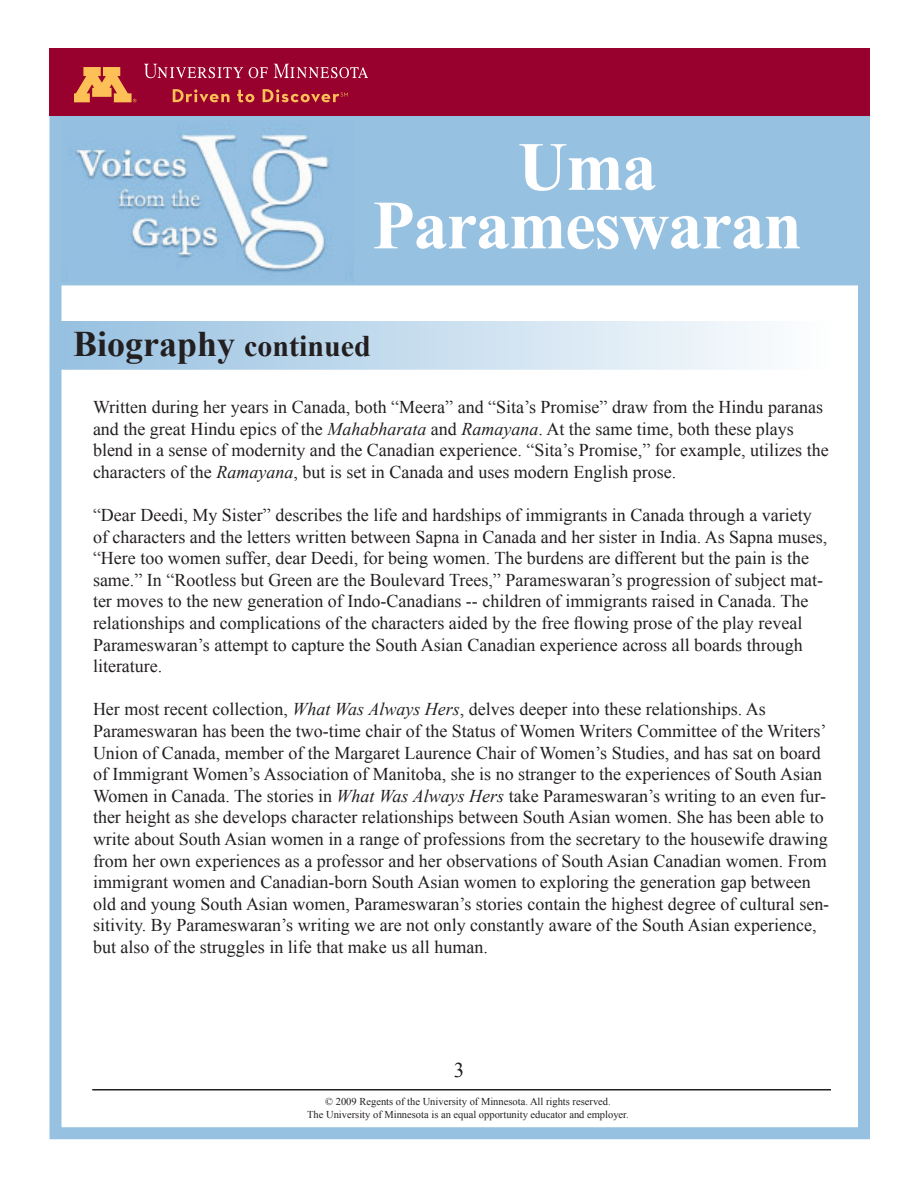
<style>
.page{position:relative;width:918px;height:1188px;background:#fff}
.page>*{position:absolute;margin:0;border:0;box-sizing:border-box;transform-origin:0 0}
.t1{font:700 69px/58.5px "Times New Roman";letter-spacing:-.02em;color:#fff;text-align:center}
.t2{font:700 36px "Times New Roman";color:#231f20}
.t3{font:21px "Times New Roman";color:#231f20}
.t4{font:18px/21.6px "Times New Roman";color:#231f20}
.t5{font:10.5px/13.5px "Times New Roman";color:#231f20;text-align:center}
.s1{font-size:30px}
.s2{font-style:italic}
</style>
<div class="page">
<div style="left:54px;top:320px;width:777px;height:51px;background:linear-gradient(to right,#96c0e1,#fefefe);border:2px solid #fff"></div>
<div style="left:56px;top:114px;width:810px;height:173px;background:#97c1e1;border:2px solid #fff"></div>
<img style="left:65px;top:128px;width:287px;height:153px">
<hr style="left:92px;top:1089px;width:739px;height:1px;background:#231f20">
<div style="left:50px;top:49px;width:820px;height:1090px;border:12px solid #97c1e1"></div>
<div style="left:50px;top:49px;width:820px;height:67px;background:#98012d"></div>
<svg style="left:74px;top:67px;width:62px;height:35px"></svg>
<svg style="left:274px;top:64px;width:94px;height:14px"></svg>
<svg style="left:249px;top:67px;width:19px;height:11px"></svg>
<svg style="left:144px;top:64px;width:99px;height:14px"></svg>
<svg style="left:173px;top:89px;width:57px;height:13px"></svg>
<svg style="left:237px;top:90px;width:17px;height:12px"></svg>
<svg style="left:263px;top:89px;width:85px;height:13px"></svg>
<h1 class="t1" style="left:373px;top:136px;width:431px">Uma<br>Parameswaran</h1>
<h2 class="t2" style="left:73px;top:319px;width:299px">Biography <span class="s1">continued</span></h2>
<p class="t4" style="left:93px;top:396px;width:737px">Written during her years in Canada, both “Meera” and “Sita’s Promise” draw from the Hindu paranas and the great Hindu epics of the <span class="s2">Mahabharata</span> and <span class="s2">Ramayana</span>. At the same time, both these plays blend in a sense of modernity and the Canadian experience. “Sita’s Promise,” for example, utilizes the characters of the <span class="s2">Ramayana</span>, but is set in Canada and uses modern English prose.</p>
<p class="t4" style="left:93px;top:504px;width:736px">“Dear Deedi, My Sister” describes the life and hardships of immigrants in Canada through a variety of characters and the letters written between Sapna in Canada and her sister in India. As Sapna muses, “Here too women suffer, dear Deedi, for being women. The burdens are different but the pain is the same.” In “Rootless but Green are the Boulevard Trees,” Parameswaran’s progression of subject mat&shy;ter moves to the new generation of Indo-Canadians -- children of immigrants raised in Canada. The relationships and complications of the characters aided by the free flowing prose of the play reveal Parameswaran’s attempt to capture the South Asian Canadian experience across all boards through literature.</p>
<p class="t4" style="left:93px;top:698px;width:738px">Her most recent collection, <span class="s2">What Was Always Hers</span>, delves deeper into these relationships. As Parameswaran has been the two-time chair of the Status of Women Writers Committee of the Writers’ Union of Canada, member of the Margaret Laurence Chair of Women’s Studies, and has sat on board of Immigrant Women’s Association of Manitoba, she is no stranger to the experiences of South Asian Women in Canada. The stories in <span class="s2">What Was Always Hers</span> take Parameswaran’s writing to an even fur&shy;ther height as she develops character relationships between South Asian women. She has been able to write about South Asian women in a range of professions from the secretary to the housewife drawing from her own experiences as a professor and her observations of South Asian Canadian women. From immigrant women and Canadian-born South Asian women to exploring the generation gap between old and young South Asian women, Parameswaran’s stories contain the highest degree of cultural sen&shy;sitivity. By Parameswaran’s writing we are not only constantly aware of the South Asian experience, but also of the struggles in life that make us all human.</p>
<p class="t3" style="left:454px;top:1055px;width:12px">3</p>
<p class="t5" style="left:307px;top:1094px;width:323px">© 2009 Regents of the University of Minnesota. All rights reserved.<br>The University of Minnesota is an equal opportunity educator and employer.</p>
</div>
